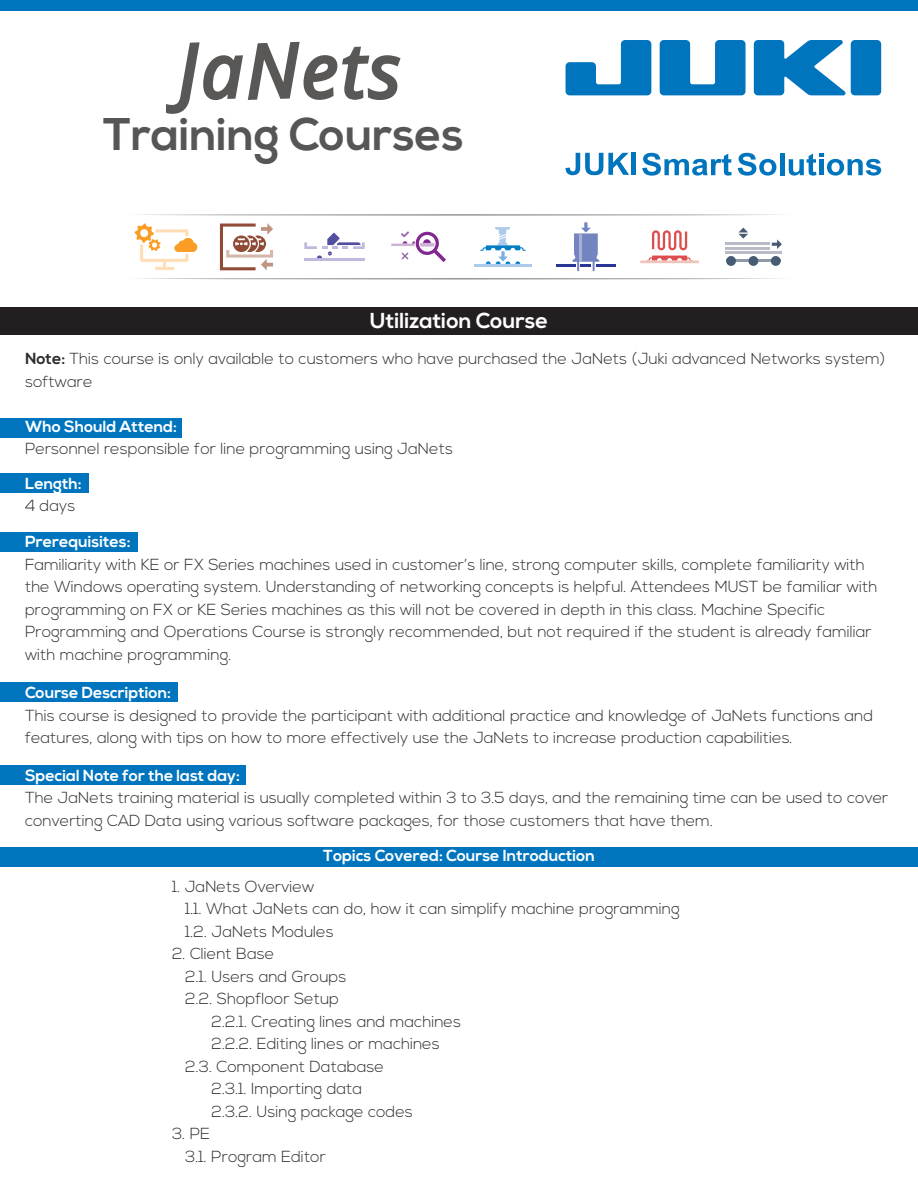
<style>
.page{position:relative;width:918px;height:1188px;background:#fff}
.page>*{position:absolute;margin:0;border:0;box-sizing:border-box;transform-origin:0 0}
.t1{font:italic 74.7px "Noto Sans";color:#595857}
.t2{font:700 45.75px "Nexa";color:#565656}
.t3{font:700 21.6px "Nexa";color:#fff}
.t4{font:300 16.05px/22.5px "Nexa";color:#2d2d2d}
.t5{font:700 16.05px "Nexa";color:#fff}
.s1{font-weight:700}
</style>
<div class="page">
<svg style="left:772px;top:239px;width:10px;height:10px"></svg>
<hr style="left:725px;top:252px;width:57px;height:2px;background:#b7bbc5">
<hr style="left:725px;top:247px;width:45px;height:3px;background:#b7bbc5">
<hr style="left:725px;top:243px;width:45px;height:2px;background:#b7bbc5">
<hr style="left:726px;top:260px;width:55px;height:2px;background:#929aa9">
<div style="left:726px;top:256px;width:10px;height:10px;background:#475c72;border-radius:50%"></div>
<div style="left:748px;top:256px;width:10px;height:10px;background:#475c72;border-radius:50%"></div>
<div style="left:771px;top:256px;width:10px;height:10px;background:#475c72;border-radius:50%"></div>
<svg style="left:738px;top:228px;width:10px;height:11px"></svg>
<svg style="left:640px;top:256px;width:59px;height:7px"></svg>
<svg style="left:652px;top:230px;width:35px;height:20px"></svg>
<hr style="left:556px;top:264px;width:20px;height:2px;background:#2b3594">
<hr style="left:596px;top:264px;width:20px;height:2px;background:#2b3594">
<svg style="left:572px;top:222px;width:27px;height:49px"></svg>
<hr style="left:579px;top:233px;width:3px;height:29px;background:#a7b0d4">
<svg style="left:391px;top:231px;width:55px;height:31px"></svg>
<hr style="left:474px;top:264px;width:57px;height:2px;background:#adcaea">
<svg style="left:481px;top:227px;width:45px;height:37px"></svg>
<svg style="left:220px;top:223px;width:53px;height:47px"></svg>
<svg style="left:135px;top:224px;width:62px;height:46px"></svg>
<hr style="left:304px;top:258px;width:61px;height:3px;background:#bdbadd">
<svg style="left:304px;top:233px;width:61px;height:25px"></svg>
<svg style="left:138px;top:214px;width:643px;height:2px"></svg>
<svg style="left:138px;top:278px;width:642px;height:2px"></svg>
<svg style="left:166px;top:41px;width:235px;height:73px"></svg>
<div style="left:0;top:0;width:918px;height:11px;background:#0075be"></div>
<svg style="left:566px;top:153px;width:63px;height:22px"></svg>
<div style="left:631px;top:153px;width:5px;height:22px;background:#0075be"></div>
<svg style="left:642px;top:153px;width:90px;height:23px"></svg>
<svg style="left:738px;top:153px;width:38px;height:23px"></svg>
<hr style="left:780px;top:153px;width:4px;height:22px;background:#0075be">
<svg style="left:789px;top:153px;width:92px;height:23px"></svg>
<div style="left:851px;top:40px;width:30px;height:55px;background:#0075be;border-radius:4px"></div>
<svg style="left:754px;top:40px;width:92px;height:55px"></svg>
<svg style="left:660px;top:40px;width:86px;height:55px"></svg>
<svg style="left:566px;top:40px;width:85px;height:55px"></svg>
<div style="left:0;top:418px;width:182px;height:19px;background:#0075be"></div>
<div style="left:0;top:847px;width:918px;height:20px;background:#0075be"></div>
<div style="left:0;top:473px;width:89px;height:20px;background:#0075be"></div>
<div style="left:0;top:532px;width:138px;height:19px;background:#0075be"></div>
<div style="left:0;top:307px;width:918px;height:28px;background:#231f20"></div>
<div style="left:0;top:682px;width:177px;height:20px;background:#0075be"></div>
<div style="left:0;top:765px;width:245px;height:20px;background:#0075be"></div>
<h1 class="t1" style="left:176px;top:22px;width:224px;rotate:-2deg">JaNets</h1>
<h2 class="t2" style="left:103px;top:108px;width:362px">Training Courses</h2>
<h3 class="t3" style="left:370px;top:308px;width:180px">Utilization Course</h3>
<p class="t4" style="left:25px;top:348px;width:862px"><span class="s1">Note:</span> This course is only available to customers who have purchased the JaNets (Juki advanced Networks system) software</p>
<p class="t5" style="left:25px;top:417px;width:153px">Who Should Attend:</p>
<p class="t4" style="left:25px;top:438px;width:429px">Personnel responsible for line programming using JaNets</p>
<p class="t5" style="left:25px;top:474px;width:58px">Length:</p>
<p class="t4" style="left:25px;top:495px;width:52px">4 days</p>
<p class="t5" style="left:25px;top:533px;width:107px">Prerequisites:</p>
<p class="t4" style="left:25px;top:554px;width:854px">Familiarity with KE or FX Series machines used in customer’s line, strong computer skills, complete familiarity with the Windows operating system. Understanding of networking concepts is helpful. Attendees MUST be familiar with programming on FX or KE Series machines as this will not be covered in depth in this class. Machine Specific Programming and Operations Course is strongly recommended, but not required if the student is already familiar with machine programming.</p>
<p class="t5" style="left:25px;top:683px;width:148px">Course Description:</p>
<p class="t4" style="left:25px;top:705px;width:850px">This course is designed to provide the participant with additional practice and knowledge of JaNets functions and features, along with tips on how to more effectively use the JaNets to increase production capabilities.</p>
<p class="t5" style="left:25px;top:766px;width:216px">Special Note for the last day:</p>
<p class="t4" style="left:25px;top:787px;width:865px">The JaNets training material is usually completed within 3 to 3.5 days, and the remaining time can be used to cover converting CAD Data using various software packages, for those customers that have them.</p>
<p class="t5" style="left:323px;top:846px;width:273px">Topics Covered: Course Introduction</p>
<p class="t4" style="left:185px;top:876px;width:496px;text-indent:-13px">1. JaNets Overview<br>1.1. What JaNets can do, how it can simplify machine programming<br>1.2. JaNets Modules</p>
<p class="t4" style="left:172px;top:943px;width:104px">2. Client Base</p>
<p class="t4" style="left:185px;top:966px;width:163px">2.1. Users and Groups</p>
<p class="t4" style="left:185px;top:988px;width:155px">2.2. Shopfloor Setup</p>
<p class="t4" style="left:212px;top:1011px;width:251px">2.2.1. Creating lines and machines</p>
<p class="t4" style="left:212px;top:1033px;width:230px">2.2.2. Editing lines or machines</p>
<p class="t4" style="left:185px;top:1056px;width:200px">2.3. Component Database</p>
<p class="t4" style="left:212px;top:1078px;width:152px">2.3.1. Importing data</p>
<p class="t4" style="left:212px;top:1101px;width:203px">2.3.2. Using package codes</p>
<p class="t4" style="left:185px;top:1123px;width:142px;text-indent:-13px">3. PE<br>3.1. Program Editor</p>
</div>
